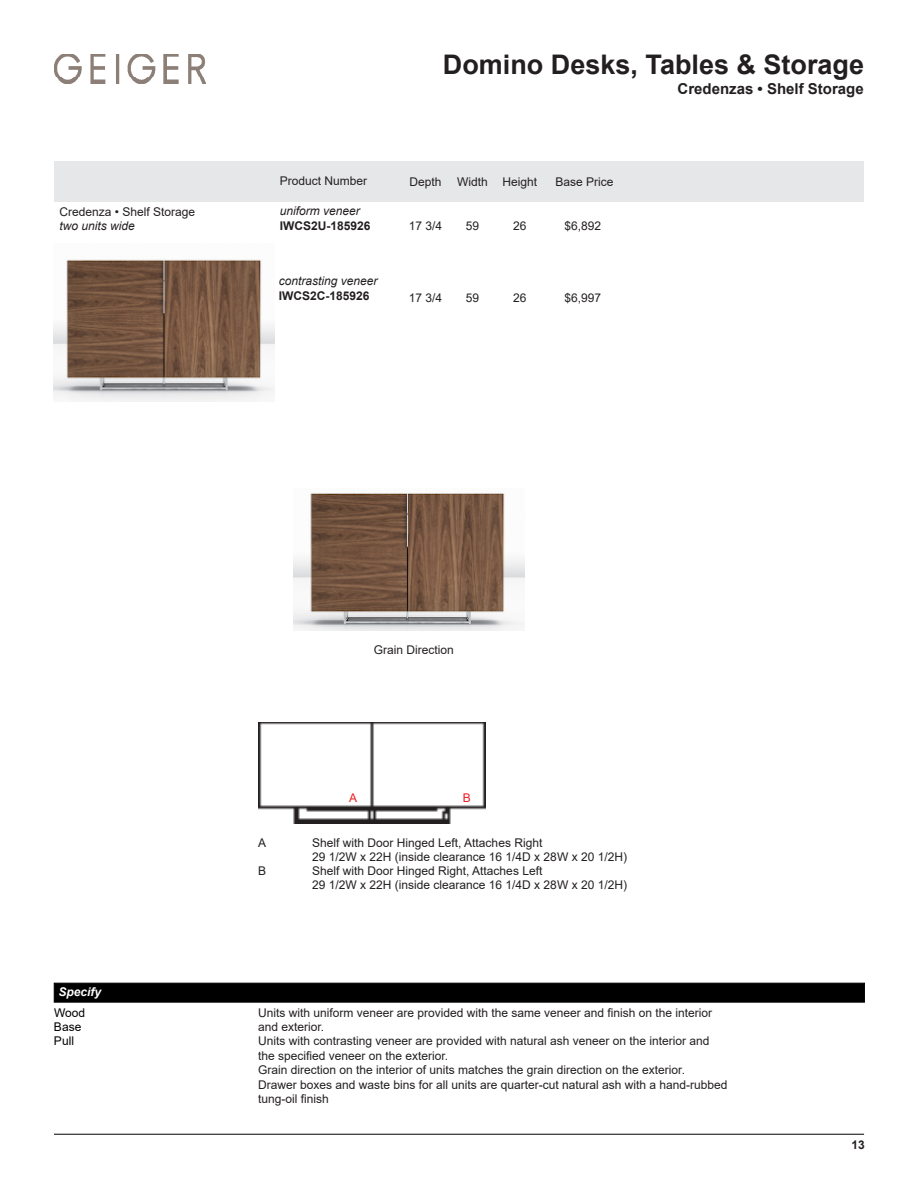
<style>
.page{position:relative;width:918px;height:1188px;background:#fff}
.page>*{position:absolute;margin:0;border:0;box-sizing:border-box;transform-origin:0 0}
.t1{font:700 27px "Arial";color:#231f20}
.t2{font:700 15px "Arial";color:#231f20}
.t3{font:12px/14.4px "Arial";color:#231f20}
.t4{font:italic 12px "Arial";color:#231f20}
.t5{font:700 12px "Arial";color:#231f20}
.t6{font:12px/14.4px "Arial";color:#000}
.t7{font:italic 700 12px "Arial";color:#fff}
.t8{font:12px "Arial";color:#ee1d23}
</style>
<div class="page">
<div style="left:54px;top:983px;width:811px;height:19px;background:#000;border:1px solid #000"></div>
<div style="left:54px;top:161px;width:810px;height:41px;background:#e6e7e9"></div>
<hr style="left:54px;top:1134px;width:810px;height:1px;background:#000">
<img style="left:54px;top:54px;width:151px;height:29px">
<img style="left:258px;top:723px;width:228px;height:101px">
<img style="left:54px;top:259px;width:221px;height:143px">
<img style="left:293px;top:493px;width:232px;height:137px">
<h1 class="t1" style="left:443px;top:45px;width:423px">Domino Desks, Tables &amp; Storage</h1>
<p class="t3" style="left:59px;top:205px;width:137px">Credenza • Shelf Storage</p>
<p class="t4" style="left:59px;top:218px;width:77px">two units wide</p>
<p class="t3" style="left:280px;top:173px;width:89px">Product Number</p>
<p class="t3" style="left:409px;top:174px;width:34px">Depth</p>
<p class="t3" style="left:457px;top:174px;width:81px">Width Height</p>
<p class="t3" style="left:555px;top:174px;width:60px">Base Price</p>
<p class="t4" style="left:280px;top:203px;width:82px">uniform veneer</p>
<p class="t5" style="left:280px;top:218px;width:92px">IWCS2U-185926</p>
<p class="t3" style="left:409px;top:219px;width:35px">17 3/4</p>
<p class="t3" style="left:466px;top:219px;width:15px">59</p>
<p class="t3" style="left:513px;top:219px;width:15px">26</p>
<p class="t3" style="left:564px;top:219px;width:38px">$6,892</p>
<p class="t4" style="left:279px;top:273px;width:100px">contrasting veneer</p>
<p class="t5" style="left:279px;top:287px;width:92px">IWCS2C-185926</p>
<p class="t3" style="left:409px;top:290px;width:35px">17 3/4</p>
<p class="t3" style="left:466px;top:290px;width:15px">59</p>
<p class="t3" style="left:513px;top:290px;width:15px">26</p>
<p class="t3" style="left:564px;top:290px;width:38px">$6,997</p>
<p class="t2" style="left:678px;top:78px;width:188px">Credenzas • Shelf Storage</p>
<p class="t7" style="left:58px;top:984px;width:44px">Specify</p>
<p class="t3" style="left:374px;top:643px;width:82px">Grain Direction</p>
<p class="t8" style="left:349px;top:790px;width:10px">A</p>
<p class="t8" style="left:463px;top:790px;width:10px">B</p>
<p class="t3" style="left:258px;top:836px;width:10px">A</p>
<p class="t3" style="left:312px;top:836px;width:232px">Shelf with Door Hinged Left, Attaches Right</p>
<p class="t3" style="left:312px;top:850px;width:316px">29 1/2W x 22H (inside clearance 16 1/4D x 28W x 20 1/2H)</p>
<p class="t3" style="left:258px;top:864px;width:10px">B</p>
<p class="t3" style="left:312px;top:864px;width:232px">Shelf with Door Hinged Right, Attaches Left</p>
<p class="t3" style="left:312px;top:878px;width:316px">29 1/2W x 22H (inside clearance 16 1/4D x 28W x 20 1/2H)</p>
<p class="t6" style="left:54px;top:1005px;width:33px">Wood<br>Base<br>Pull</p>
<p class="t3" style="left:258px;top:1005px;width:471px">Units with uniform veneer are provided with the same veneer and finish on the interior and exterior.<br>Units with contrasting veneer are provided with natural ash veneer on the interior and the specified veneer on the exterior.<br>Grain direction on the interior of units matches the grain direction on the exterior.<br>Drawer boxes and waste bins for all units are quarter-cut natural ash with a hand-rubbed tung-oil finish</p>
<p class="t5" style="left:851px;top:1136px;width:15px">13</p>
</div>
